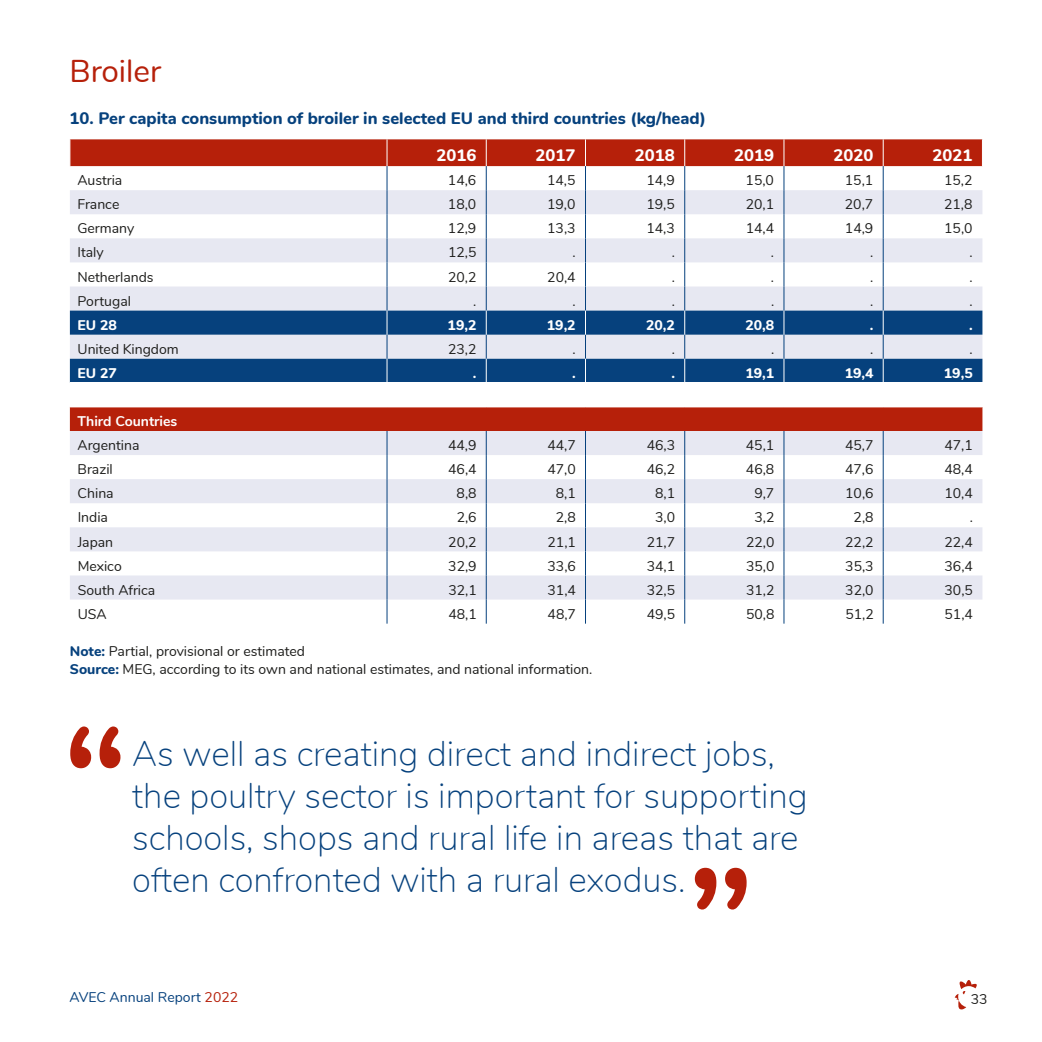
<style>
.page{position:relative;width:1042px;height:1042px;background:#fff}
.page>*{position:absolute;margin:0;border:0;box-sizing:border-box;transform-origin:0 0}
.t1{font:600 169.75px "Nunito";color:#b6200a}
.t2{font:200 35px/42px "Nunito";color:#06417d}
.t3{font:31.5px "Nunito";color:#b6200a}
.t4{font:800 16.62px "Nunito";color:#06417d}
.t5{font:800 16.62px "Nunito";color:#fff}
.t6{font:14px/17.5px "Nunito";color:#1d1d1b}
.t7{font:800 14px "Nunito";color:#fff}
.t8{font:14px "Nunito";color:#06417d}
.t9{font:700 14px "Nunito";color:#fff}
.s1{font-weight:800;color:#06417d}
.s2{color:#b6200a}
</style>
<div class="page">
<svg style="left:70px;top:139px;width:912px;height:51px;fill:#b6200a"></svg>
<svg style="left:70px;top:190px;width:912px;height:409px;fill:#e7e8f2"></svg>
<svg style="left:70px;top:311px;width:912px;height:71px;background:#5279a4"></svg>
<div style="left:70px;top:383px;width:912px;height:24px;background:#fff"></div>
<svg style="left:486px;top:431px;width:1px;height:192px"></svg>
<svg style="left:585px;top:431px;width:1px;height:192px"></svg>
<svg style="left:684px;top:431px;width:1px;height:192px"></svg>
<svg style="left:783px;top:431px;width:1px;height:192px"></svg>
<svg style="left:883px;top:431px;width:1px;height:192px"></svg>
<svg style="left:386px;top:431px;width:1px;height:192px"></svg>
<svg style="left:386px;top:139px;width:1px;height:243px"></svg>
<svg style="left:486px;top:139px;width:1px;height:243px"></svg>
<svg style="left:585px;top:139px;width:1px;height:243px"></svg>
<svg style="left:684px;top:139px;width:1px;height:243px"></svg>
<svg style="left:783px;top:139px;width:1px;height:243px"></svg>
<svg style="left:883px;top:139px;width:1px;height:243px"></svg>
<hr style="left:70px;top:382px;width:317px;height:1px;background:#fff">
<hr style="left:387px;top:382px;width:99px;height:1px;background:#fff">
<hr style="left:486px;top:382px;width:99px;height:1px;background:#fff">
<hr style="left:585px;top:382px;width:100px;height:1px;background:#fff">
<hr style="left:685px;top:382px;width:99px;height:1px;background:#fff">
<hr style="left:784px;top:382px;width:99px;height:1px;background:#fff">
<hr style="left:883px;top:382px;width:99px;height:1px;background:#fff">
<svg style="left:70px;top:726px;width:50px;height:42px"></svg>
<svg style="left:954px;top:980px;width:23px;height:30px"></svg>
<h3 class="t3" style="left:69px;top:48px;width:93px">Broiler</h3>
<p class="t4" style="left:69px;top:106px;width:638px">10. Per capita consumption of broiler in selected EU and third countries (kg/head)</p>
<p class="t5" style="left:436px;top:143px;width:41px">2016</p>
<p class="t5" style="left:536px;top:143px;width:41px">2017</p>
<p class="t5" style="left:635px;top:143px;width:41px">2018</p>
<p class="t5" style="left:734px;top:143px;width:41px">2019</p>
<p class="t5" style="left:833px;top:143px;width:41px">2020</p>
<p class="t5" style="left:932px;top:143px;width:41px">2021</p>
<p class="t6" style="left:77px;top:171px;width:47px">Austria</p>
<p class="t6" style="left:448px;top:171px;width:30px">14,6</p>
<p class="t6" style="left:547px;top:171px;width:30px">14,5</p>
<p class="t6" style="left:646px;top:171px;width:30px">14,9</p>
<p class="t6" style="left:745px;top:171px;width:30px">15,0</p>
<p class="t6" style="left:845px;top:171px;width:30px">15,1</p>
<p class="t6" style="left:944px;top:171px;width:30px">15,2</p>
<p class="t6" style="left:77px;top:195px;width:43px">France</p>
<p class="t6" style="left:448px;top:195px;width:30px">18,0</p>
<p class="t6" style="left:547px;top:195px;width:30px">19,0</p>
<p class="t6" style="left:646px;top:195px;width:30px">19,5</p>
<p class="t6" style="left:745px;top:195px;width:30px">20,1</p>
<p class="t6" style="left:845px;top:195px;width:30px">20,7</p>
<p class="t6" style="left:944px;top:195px;width:30px">21,8</p>
<p class="t6" style="left:77px;top:219px;width:58px">Germany</p>
<p class="t6" style="left:448px;top:219px;width:30px">12,9</p>
<p class="t6" style="left:547px;top:219px;width:30px">13,3</p>
<p class="t6" style="left:646px;top:219px;width:30px">14,3</p>
<p class="t6" style="left:746px;top:219px;width:30px">14,4</p>
<p class="t6" style="left:845px;top:219px;width:30px">14,9</p>
<p class="t6" style="left:944px;top:219px;width:30px">15,0</p>
<p class="t6" style="left:77px;top:243px;width:28px">Italy</p>
<p class="t6" style="left:448px;top:243px;width:30px">12,5</p>
<p class="t6" style="left:572px;top:243px;width:5px">.</p>
<p class="t6" style="left:672px;top:243px;width:5px">.</p>
<p class="t6" style="left:771px;top:243px;width:5px">.</p>
<p class="t6" style="left:870px;top:243px;width:5px">.</p>
<p class="t6" style="left:969px;top:243px;width:5px">.</p>
<p class="t6" style="left:77px;top:267px;width:78px">Netherlands</p>
<p class="t6" style="left:448px;top:267px;width:30px">20,2</p>
<p class="t6" style="left:547px;top:267px;width:30px">20,4</p>
<p class="t6" style="left:672px;top:267px;width:5px">.</p>
<p class="t6" style="left:771px;top:267px;width:5px">.</p>
<p class="t6" style="left:870px;top:267px;width:5px">.</p>
<p class="t6" style="left:969px;top:267px;width:5px">.</p>
<p class="t6" style="left:77px;top:291px;width:55px">Portugal</p>
<p class="t6" style="left:473px;top:291px;width:5px">.</p>
<p class="t6" style="left:572px;top:291px;width:5px">.</p>
<p class="t6" style="left:672px;top:291px;width:5px">.</p>
<p class="t6" style="left:771px;top:291px;width:5px">.</p>
<p class="t6" style="left:870px;top:291px;width:5px">.</p>
<p class="t6" style="left:969px;top:291px;width:5px">.</p>
<p class="t7" style="left:77px;top:314px;width:41px">EU 28</p>
<p class="t7" style="left:448px;top:314px;width:30px">19,2</p>
<p class="t7" style="left:547px;top:314px;width:30px">19,2</p>
<p class="t7" style="left:646px;top:314px;width:30px">20,2</p>
<p class="t7" style="left:745px;top:314px;width:30px">20,8</p>
<p class="t7" style="left:870px;top:314px;width:5px">.</p>
<p class="t7" style="left:969px;top:314px;width:5px">.</p>
<p class="t6" style="left:78px;top:339px;width:103px">United Kingdom</p>
<p class="t6" style="left:448px;top:339px;width:30px">23,2</p>
<p class="t6" style="left:572px;top:339px;width:5px">.</p>
<p class="t6" style="left:672px;top:339px;width:5px">.</p>
<p class="t6" style="left:771px;top:339px;width:5px">.</p>
<p class="t6" style="left:870px;top:339px;width:5px">.</p>
<p class="t6" style="left:969px;top:339px;width:5px">.</p>
<p class="t7" style="left:78px;top:363px;width:41px">EU 27</p>
<p class="t7" style="left:473px;top:363px;width:5px">.</p>
<p class="t7" style="left:572px;top:363px;width:5px">.</p>
<p class="t7" style="left:671px;top:363px;width:5px">.</p>
<p class="t7" style="left:745px;top:363px;width:30px">19,1</p>
<p class="t7" style="left:844px;top:363px;width:30px">19,4</p>
<p class="t7" style="left:944px;top:363px;width:30px">19,5</p>
<p class="t9" style="left:78px;top:411px;width:101px">Third Countries</p>
<p class="t6" style="left:78px;top:436px;width:63px">Argentina</p>
<p class="t6" style="left:448px;top:436px;width:30px">44,9</p>
<p class="t6" style="left:547px;top:436px;width:30px">44,7</p>
<p class="t6" style="left:647px;top:436px;width:30px">46,3</p>
<p class="t6" style="left:746px;top:436px;width:30px">45,1</p>
<p class="t6" style="left:845px;top:436px;width:30px">45,7</p>
<p class="t6" style="left:944px;top:436px;width:30px">47,1</p>
<p class="t6" style="left:78px;top:460px;width:37px">Brazil</p>
<p class="t6" style="left:448px;top:460px;width:30px">46,4</p>
<p class="t6" style="left:547px;top:460px;width:30px">47,0</p>
<p class="t6" style="left:647px;top:460px;width:30px">46,2</p>
<p class="t6" style="left:746px;top:460px;width:30px">46,8</p>
<p class="t6" style="left:845px;top:460px;width:30px">47,6</p>
<p class="t6" style="left:944px;top:460px;width:30px">48,4</p>
<p class="t6" style="left:78px;top:484px;width:38px">China</p>
<p class="t6" style="left:457px;top:484px;width:22px">8,8</p>
<p class="t6" style="left:556px;top:484px;width:22px">8,1</p>
<p class="t6" style="left:655px;top:484px;width:22px">8,1</p>
<p class="t6" style="left:754px;top:484px;width:22px">9,7</p>
<p class="t6" style="left:845px;top:484px;width:30px">10,6</p>
<p class="t6" style="left:944px;top:484px;width:30px">10,4</p>
<p class="t6" style="left:78px;top:508px;width:32px">India</p>
<p class="t6" style="left:457px;top:508px;width:21px">2,6</p>
<p class="t6" style="left:556px;top:508px;width:22px">2,8</p>
<p class="t6" style="left:655px;top:508px;width:22px">3,0</p>
<p class="t6" style="left:754px;top:508px;width:22px">3,2</p>
<p class="t6" style="left:853px;top:508px;width:22px">2,8</p>
<p class="t6" style="left:969px;top:508px;width:5px">.</p>
<p class="t6" style="left:78px;top:532px;width:37px">Japan</p>
<p class="t6" style="left:448px;top:532px;width:30px">20,2</p>
<p class="t6" style="left:547px;top:532px;width:30px">21,1</p>
<p class="t6" style="left:647px;top:532px;width:30px">21,7</p>
<p class="t6" style="left:746px;top:532px;width:30px">22,0</p>
<p class="t6" style="left:845px;top:532px;width:30px">22,2</p>
<p class="t6" style="left:944px;top:532px;width:30px">22,4</p>
<p class="t6" style="left:78px;top:556px;width:46px">Mexico</p>
<p class="t6" style="left:448px;top:556px;width:30px">32,9</p>
<p class="t6" style="left:547px;top:556px;width:30px">33,6</p>
<p class="t6" style="left:647px;top:556px;width:30px">34,1</p>
<p class="t6" style="left:746px;top:556px;width:30px">35,0</p>
<p class="t6" style="left:845px;top:556px;width:30px">35,3</p>
<p class="t6" style="left:944px;top:556px;width:30px">36,4</p>
<p class="t6" style="left:78px;top:580px;width:79px">South Africa</p>
<p class="t6" style="left:448px;top:580px;width:30px">32,1</p>
<p class="t6" style="left:547px;top:580px;width:30px">31,4</p>
<p class="t6" style="left:647px;top:580px;width:30px">32,5</p>
<p class="t6" style="left:746px;top:580px;width:30px">31,2</p>
<p class="t6" style="left:845px;top:580px;width:30px">32,0</p>
<p class="t6" style="left:944px;top:580px;width:30px">30,5</p>
<p class="t6" style="left:78px;top:604px;width:30px">USA</p>
<p class="t6" style="left:448px;top:604px;width:30px">48,1</p>
<p class="t6" style="left:547px;top:604px;width:30px">48,7</p>
<p class="t6" style="left:647px;top:604px;width:30px">49,5</p>
<p class="t6" style="left:746px;top:604px;width:30px">50,8</p>
<p class="t6" style="left:845px;top:604px;width:30px">51,2</p>
<p class="t6" style="left:944px;top:604px;width:30px">51,4</p>
<p class="t6" style="left:70px;top:642px;width:524px"><span class="s1">Note:</span> Partial, provisional or estimated<br><span class="s1">Source:</span> MEG, according to its own and national estimates, and national information.</p>
<h2 class="t2" style="left:132px;top:731px;width:677px">As well as creating direct and indirect jobs, the poultry sector is important for supporting schools, shops and rural life in areas that are often confronted with a rural exodus.</h2>
<h1 class="t1" style="left:685px;top:804px;width:72px">”</h1>
<p class="t8" style="left:69px;top:986px;width:170px">AVEC Annual Report <span class="s2">2022</span></p>
<p class="t6" style="left:971px;top:989px;width:18px">33</p>
</div>
